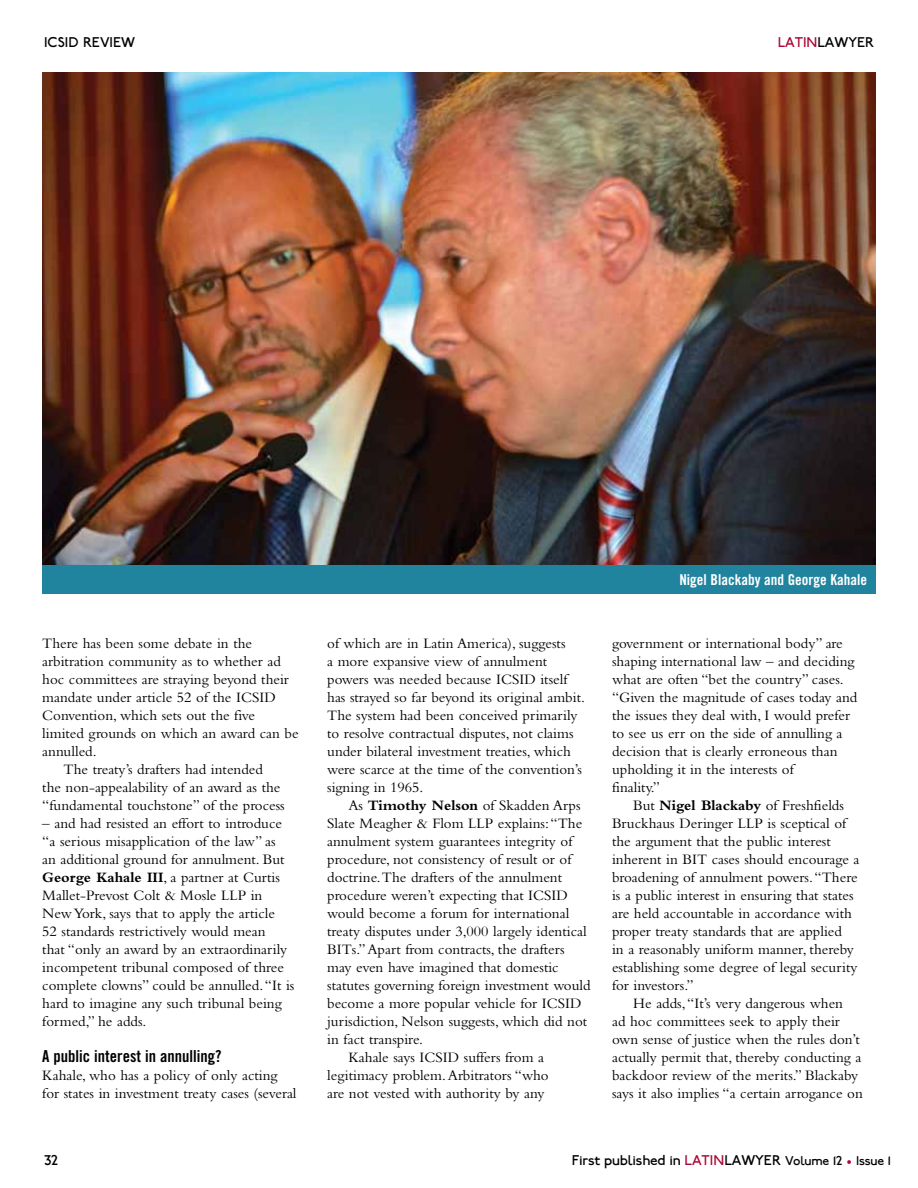
<style>
.page{position:relative;width:918px;height:1188px;background:#fff}
.page>*{position:absolute;margin:0;border:0;box-sizing:border-box;transform-origin:0 0}
.t1{font:16.5px "Trade Gothic Bold Cond Twenty";color:#000}
.t2{font:15px/18px "Bembo";color:#000}
.t3{font:15px "P22 Johnston Underground";color:#000}
.t4{font:15px "Trade Gothic Bold Cond Twenty";color:#fff}
.s1{color:#ab0635}
.s2{font-weight:700}
.s3{font-size:13.5px}
.s4{font-size:13.5px;color:#ab0635}
</style>
<div class="page">
<img style="left:43px;top:72px;width:833px;height:493px">
<div style="left:42px;top:565px;width:834px;height:29px;background:#20849f"></div>
<p class="t3" style="left:44px;top:34px;width:92px">ICSID REVIEW</p>
<p class="t3" style="left:778px;top:34px;width:98px"><span class="s1">LATIN</span>LAWYER</p>
<p class="t2" style="left:42px;top:634px;width:211px">There has been some debate in the</p>
<p class="t2" style="left:42px;top:652px;width:240px">arbitration community as to whether ad</p>
<p class="t2" style="left:42px;top:670px;width:248px">hoc committees are straying beyond their</p>
<p class="t2" style="left:42px;top:688px;width:235px">mandate under article 52 of the ICSID</p>
<p class="t2" style="left:42px;top:706px;width:214px">Convention, which sets out the five</p>
<p class="t2" style="left:42px;top:724px;width:258px">limited grounds on which an award can be</p>
<p class="t2" style="left:42px;top:742px;width:56px">annulled.</p>
<p class="t2" style="left:64px;top:760px;width:201px">The treaty’s drafters had intended</p>
<p class="t2" style="left:42px;top:778px;width:240px">the non-appealability of an award as the</p>
<p class="t2" style="left:42px;top:796px;width:244px">“fundamental touchstone” of the process</p>
<p class="t2" style="left:42px;top:814px;width:254px">– and had resisted an effort to introduce “a serious misapplication of the law” as<br>an additional ground for annulment. But <span class="s2">George Kahale III</span>, a partner at Curtis Mallet-Prevost Colt &amp; Mosle LLP in New York, says that to apply the article<br>52 standards restrictively would mean<br>that “only an award by an extraordinarily incompetent tribunal composed of three complete clowns” could be annulled. “It is hard to imagine any such tribunal being formed,” he adds.</p>
<p class="t1" style="left:42px;top:1046px;width:181px">A public interest in annulling?</p>
<p class="t2" style="left:42px;top:1066px;width:256px">Kahale, who has a policy of only acting for states in investment treaty cases (several</p>
<p class="t2" style="left:327px;top:634px;width:259px">of which are in Latin America), suggests<br>a more expansive view of annulment powers was needed because ICSID itself has strayed so far beyond its original ambit.<br>The system had been conceived primarily to resolve contractual disputes, not claims under bilateral investment treaties, which were scarce at the time of the convention’s signing in 1965.</p>
<p class="t2" style="left:348px;top:796px;width:234px">As <span class="s2">Timothy Nelson</span> of Skadden Arps</p>
<p class="t2" style="left:327px;top:814px;width:257px">Slate Meagher &amp; Flom LLP explains: “The</p>
<p class="t2" style="left:327px;top:832px;width:247px">annulment system guarantees integrity of</p>
<p class="t2" style="left:327px;top:850px;width:246px">procedure, not consistency of result or of</p>
<p class="t2" style="left:327px;top:868px;width:236px">doctrine. The drafters of the annulment</p>
<p class="t2" style="left:327px;top:886px;width:242px">procedure weren’t expecting that ICSID</p>
<p class="t2" style="left:327px;top:904px;width:244px">would become a forum for international</p>
<p class="t2" style="left:327px;top:922px;width:261px">treaty disputes under 3,000 largely identical</p>
<p class="t2" style="left:327px;top:940px;width:239px">BITs.” Apart from contracts, the drafters</p>
<p class="t2" style="left:327px;top:958px;width:233px">may even have imagined that domestic</p>
<p class="t2" style="left:327px;top:976px;width:265px">statutes governing foreign investment would</p>
<p class="t2" style="left:327px;top:994px;width:256px">become a more popular vehicle for ICSID</p>
<p class="t2" style="left:327px;top:1012px;width:262px">jurisdiction, Nelson suggests, which did not</p>
<p class="t2" style="left:327px;top:1030px;width:97px">in fact transpire.</p>
<p class="t2" style="left:348px;top:1048px;width:197px">Kahale says ICSID suffers from a</p>
<p class="t2" style="left:327px;top:1066px;width:223px">legitimacy problem. Arbitrators “who</p>
<p class="t2" style="left:327px;top:1084px;width:219px">are not vested with authority by any</p>
<p class="t4" style="left:679px;top:571px;width:189px">Nigel Blackaby and George Kahale</p>
<p class="t2" style="left:612px;top:634px;width:247px">government or international body” are shaping international law – and deciding what are often “bet the country” cases. “Given the magnitude of cases today and the issues they deal with, I would prefer to see us err on the side of annulling a decision that is clearly erroneous than upholding it in the interests of<br>finality.”</p>
<p class="t2" style="left:612px;top:796px;width:249px;text-indent:21px">But <span class="s2">Nigel Blackaby</span> of Freshfields Bruckhaus Deringer LLP is sceptical of the argument that the public interest inherent in BIT cases should encourage a broadening of annulment powers. “There is a public interest in ensuring that states are held accountable in accordance with proper treaty standards that are applied<br>in a reasonably uniform manner, thereby establishing some degree of legal security for investors.”</p>
<p class="t2" style="left:612px;top:994px;width:252px;text-indent:21px">He adds, “It’s very dangerous when<br>ad hoc committees seek to apply their own sense of justice when the rules don’t actually permit that, thereby conducting a backdoor review of the merits.” Blackaby says it also implies “a certain arrogance on</p>
<p class="t3" style="left:44px;top:1152px;width:16px">32</p>
<p class="t3" style="left:572px;top:1152px;width:321px">FIRST PUBLISHED IN <span class="s1">LATIN</span>LAWYER <span class="s3">VOLUME 12</span> <span class="s4">•</span> <span class="s3">ISSUE 1</span></p>
</div>
